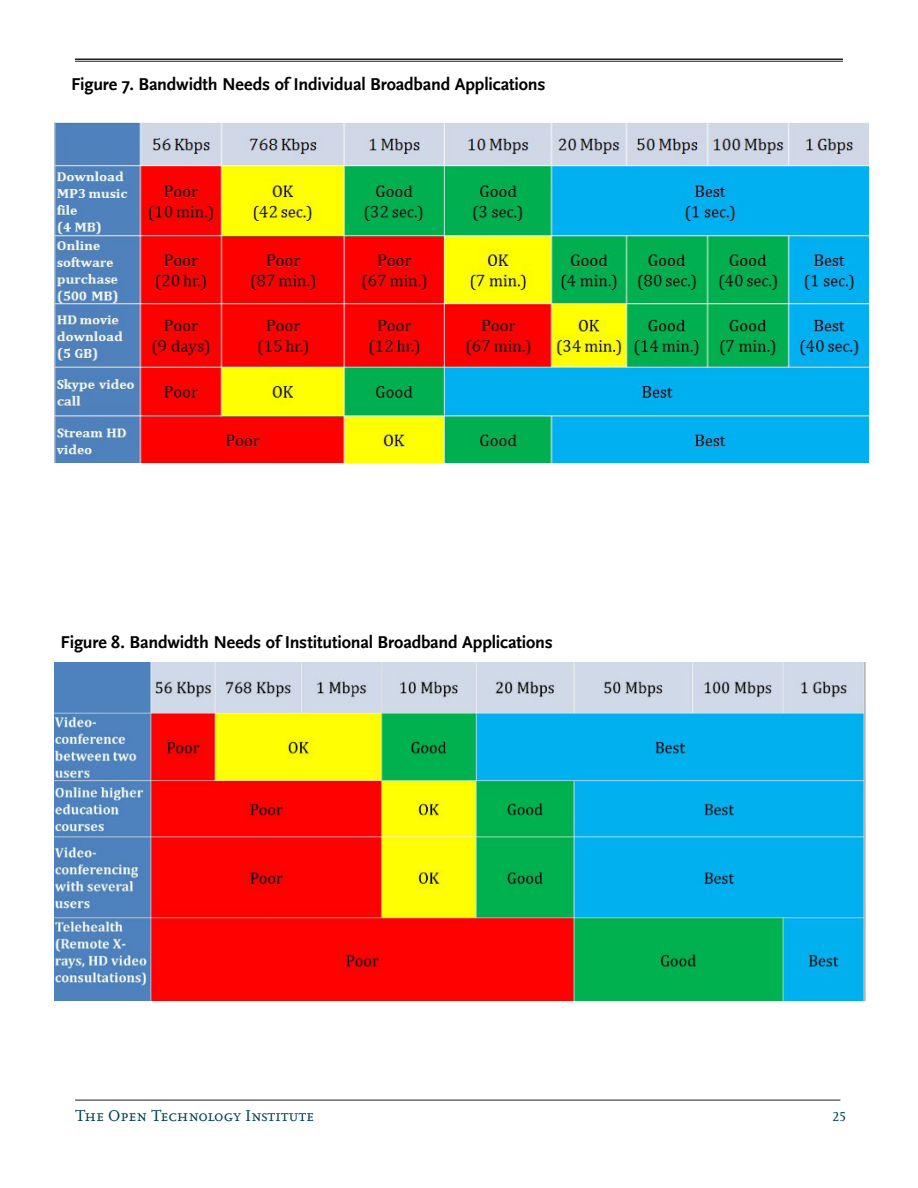
<style>
.page{position:relative;width:918px;height:1188px;background:#fff}
.page>*{position:absolute;margin:0;border:0;box-sizing:border-box;transform-origin:0 0}
.Heading_B{font:700 18px "Scala Sans";letter-spacing:-.01em;color:#040101}
.t1{font:16.5px "Scala LF Caps";color:#004254}
.t2{font:13.5px "Scala LF Caps";color:#004254}
</style>
<div class="page">
<hr style="left:75px;top:1100px;width:765px;height:1px;background:#231f20">
<hr style="left:75px;top:61px;width:768px;height:1px;background:#231f20">
<hr style="left:75px;top:58px;width:768px;height:2px;background:#231f20">
<img style="left:55px;top:662px;width:810px;height:338px">
<img style="left:55px;top:122px;width:814px;height:341px">
<p class="Heading_B" style="left:71px;top:74px;width:476px">Figure 7. Bandwidth Needs of Individual Broadband Applications</p>
<p class="Heading_B" style="left:61px;top:632px;width:494px">Figure 8. Bandwidth Needs of Institutional Broadband Applications</p>
<p class="t1" style="left:75px;top:1107px;width:240px">The Open Technology Institute</p>
<p class="t2" style="left:833px;top:1110px;width:15px">25</p>
</div>
